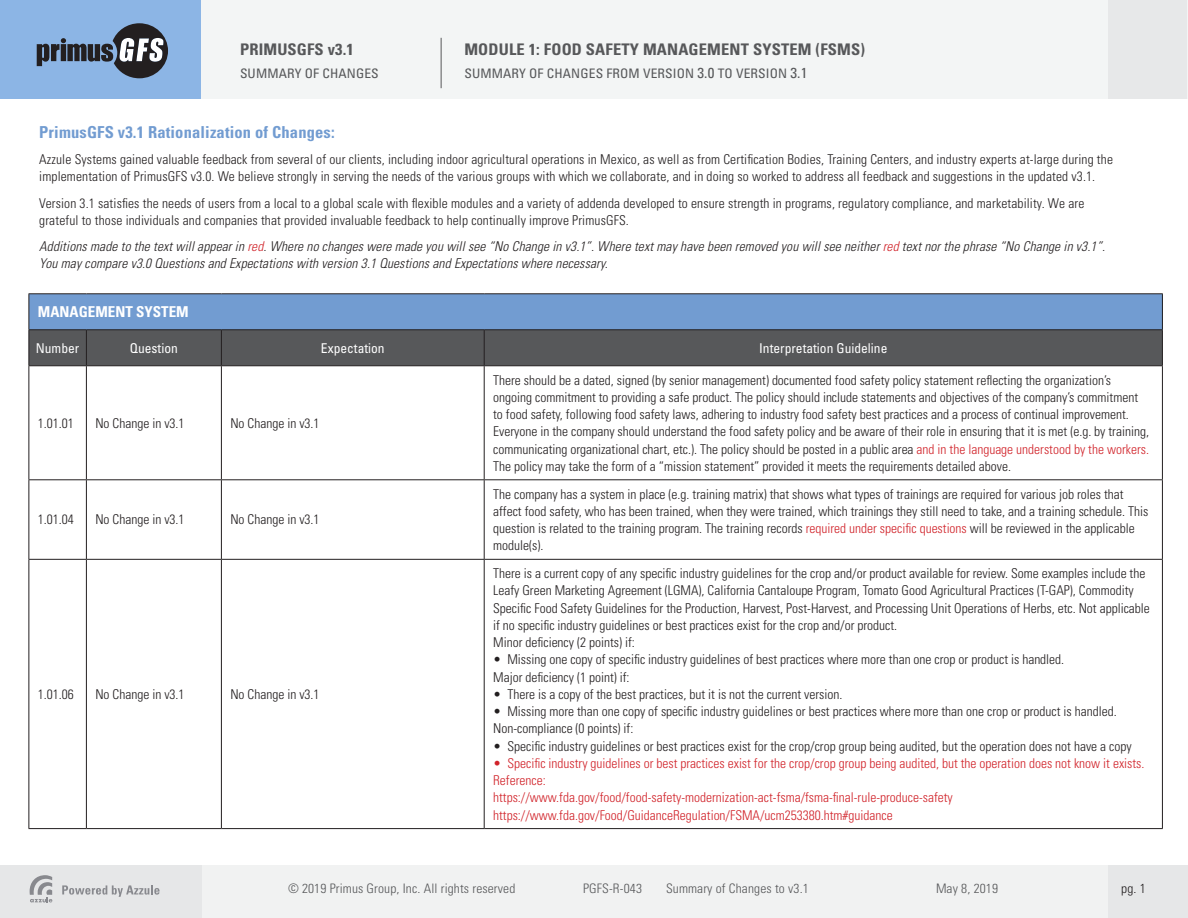
<style>
.page{position:relative;width:1188px;height:918px;background:#fff}
.page>*{position:absolute;margin:0;border:0;box-sizing:border-box;transform-origin:0 0}
.t1{font:700 condensed 16.5px "Univers LT Std";letter-spacing:.01em;color:#729cd1}
.t2{font:700 condensed 16.05px "Univers LT Std";letter-spacing:.01em;color:#57585a}
.t3{font:700 condensed 15px "Univers LT Std";color:#fff}
.t4{font:300 condensed 13.5px/17.2px "Univers LT Std";color:#231f20}
.t5{font:300 condensed 13.5px/17.2px "Univers LT Std";color:#d1232a}
.t6{font:italic 300 condensed 13.5px/17.2px "Univers LT Std";letter-spacing:.01em;color:#231f20}
.t7{font:condensed 13.5px "Univers LT Std";color:#fff}
.t8{font:300 condensed 13.05px "Univers LT Std";letter-spacing:.01em;color:#57585a}
.t9{font:condensed 13.05px "Univers LT Std";letter-spacing:.01em;color:#57585a}
.t10{font:300 condensed 13.05px "Univers LT Std";color:#231f20}
.s1{font-size:14.55px}
.s2{color:#d1232a}
</style>
<div class="page">
<div style="left:0;top:865px;width:924px;height:53px;background:#f1f2f2"></div>
<div style="left:0;top:865px;width:201px;height:53px;background:#e6e7e8"></div>
<svg style="left:62px;top:885px;width:98px;height:12px"></svg>
<svg style="left:30px;top:875px;width:22px;height:27px"></svg>
<div style="left:573px;top:865px;width:615px;height:53px;background:#f1f2f2"></div>
<div style="left:1109px;top:865px;width:79px;height:53px;background:#e6e7e8"></div>
<div style="left:0;top:0;width:833px;height:99px;background:#f3f5f5"></div>
<div style="left:0;top:0;width:201px;height:99px;background:#8cb5e5"></div>
<svg style="left:37px;top:23px;width:131px;height:55px"></svg>
<div style="left:603px;top:0;width:584px;height:99px;background:#f3f5f5"></div>
<div style="left:1108px;top:0;width:79px;height:99px;background:#e7e8e9"></div>
<hr style="left:441px;top:38px;width:1px;height:50px;background:#57585a">
<div style="left:29px;top:294px;width:1133px;height:36px;background:#729cd1"></div>
<div style="left:29px;top:330px;width:1133px;height:35px;background:#57585a"></div>
<hr style="left:28px;top:293px;width:58px;height:1px;background:#231f20">
<hr style="left:28px;top:294px;width:1px;height:35px;background:#231f20">
<hr style="left:86px;top:293px;width:135px;height:1px;background:#231f20">
<hr style="left:221px;top:293px;width:263px;height:1px;background:#231f20">
<hr style="left:484px;top:293px;width:679px;height:1px;background:#231f20">
<hr style="left:1162px;top:294px;width:1px;height:35px;background:#231f20">
<hr style="left:28px;top:329px;width:58px;height:1px;background:#231f20">
<hr style="left:28px;top:330px;width:1px;height:35px;background:#231f20">
<hr style="left:86px;top:329px;width:135px;height:1px;background:#231f20">
<hr style="left:86px;top:330px;width:1px;height:35px;background:#231f20">
<hr style="left:221px;top:329px;width:263px;height:1px;background:#231f20">
<hr style="left:221px;top:330px;width:1px;height:35px;background:#231f20">
<hr style="left:484px;top:329px;width:679px;height:1px;background:#231f20">
<hr style="left:484px;top:330px;width:1px;height:35px;background:#231f20">
<hr style="left:1162px;top:330px;width:1px;height:35px;background:#231f20">
<hr style="left:28px;top:365px;width:58px;height:1px;background:#231f20">
<hr style="left:28px;top:366px;width:1px;height:113px;background:#231f20">
<hr style="left:86px;top:365px;width:135px;height:1px;background:#231f20">
<hr style="left:86px;top:366px;width:1px;height:113px;background:#231f20">
<hr style="left:221px;top:365px;width:263px;height:1px;background:#231f20">
<hr style="left:221px;top:366px;width:1px;height:113px;background:#231f20">
<hr style="left:484px;top:365px;width:679px;height:1px;background:#231f20">
<hr style="left:484px;top:366px;width:1px;height:113px;background:#231f20">
<hr style="left:1162px;top:366px;width:1px;height:113px;background:#231f20">
<hr style="left:28px;top:479px;width:58px;height:1px;background:#231f20">
<hr style="left:28px;top:480px;width:1px;height:79px;background:#231f20">
<hr style="left:86px;top:479px;width:135px;height:1px;background:#231f20">
<hr style="left:86px;top:480px;width:1px;height:79px;background:#231f20">
<hr style="left:221px;top:479px;width:263px;height:1px;background:#231f20">
<hr style="left:221px;top:480px;width:1px;height:79px;background:#231f20">
<hr style="left:484px;top:479px;width:679px;height:1px;background:#231f20">
<hr style="left:484px;top:480px;width:1px;height:79px;background:#231f20">
<hr style="left:1162px;top:480px;width:1px;height:79px;background:#231f20">
<hr style="left:28px;top:559px;width:58px;height:1px;background:#231f20">
<hr style="left:28px;top:560px;width:1px;height:268px;background:#231f20">
<hr style="left:86px;top:559px;width:135px;height:1px;background:#231f20">
<hr style="left:86px;top:560px;width:1px;height:268px;background:#231f20">
<hr style="left:221px;top:559px;width:263px;height:1px;background:#231f20">
<hr style="left:221px;top:560px;width:1px;height:268px;background:#231f20">
<hr style="left:484px;top:559px;width:679px;height:1px;background:#231f20">
<hr style="left:484px;top:560px;width:1px;height:268px;background:#231f20">
<hr style="left:1162px;top:560px;width:1px;height:268px;background:#231f20">
<hr style="left:28px;top:828px;width:58px;height:1px;background:#231f20">
<hr style="left:86px;top:828px;width:135px;height:1px;background:#231f20">
<hr style="left:221px;top:828px;width:263px;height:1px;background:#231f20">
<hr style="left:484px;top:828px;width:679px;height:1px;background:#231f20">
<p class="t2" style="left:240px;top:40px;width:115px">PRIMUSGFS v3.1</p>
<p class="t9" style="left:240px;top:65px;width:140px">SUMMARY OF CHANGES</p>
<p class="t2" style="left:464px;top:40px;width:402px">MODULE 1: FOOD SAFETY MANAGEMENT SYSTEM (FSMS)</p>
<p class="t9" style="left:464px;top:65px;width:345px">SUMMARY OF CHANGES FROM VERSION <span class="s1">3.0</span> TO VERSION <span class="s1">3.1</span></p>
<p class="t1" style="left:39px;top:122px;width:297px">PrimusGFS v3.1 Rationalization of Changes:</p>
<p class="t4" style="left:39px;top:151px;width:1075px">Azzule Systems gained valuable feedback from several of our clients, including indoor agricultural operations in Mexico, as well as from Certification Bodies, Training Centers, and industry experts at-large during the implementation of PrimusGFS v3.0. We believe strongly in serving the needs of the various groups with which we collaborate, and in doing so worked to address all feedback and suggestions in the updated v3.1.</p>
<p class="t4" style="left:39px;top:194px;width:1047px">Version 3.1 satisfies the needs of users from a local to a global scale with flexible modules and a variety of addenda developed to ensure strength in programs, regulatory compliance, and marketability. We are grateful to those individuals and companies that provided invaluable feedback to help continually improve PrimusGFS.</p>
<p class="t6" style="left:39px;top:238px;width:1067px">Additions made to the text will appear in <span class="s2">red</span>. Where no changes were made you will see “No Change in v3.1”. Where text may have been removed you will see neither <span class="s2">red</span> text nor the phrase “No Change in v3.1”.<br>You may compare v3.0 Questions and Expectations with version 3.1 Questions and Expectations where necessary.</p>
<p class="t3" style="left:38px;top:303px;width:152px">MANAGEMENT SYSTEM</p>
<p class="t7" style="left:36px;top:339px;width:45px">Number</p>
<p class="t7" style="left:130px;top:339px;width:49px">Question</p>
<p class="t7" style="left:321px;top:339px;width:65px">Expectation</p>
<p class="t7" style="left:759px;top:339px;width:130px">Interpretation Guideline</p>
<p class="t4" style="left:38px;top:414px;width:37px">1.01.01</p>
<p class="t4" style="left:95px;top:414px;width:91px">No Change in v3.1</p>
<p class="t4" style="left:230px;top:414px;width:91px">No Change in v3.1</p>
<p class="t4" style="left:38px;top:511px;width:37px">1.01.04</p>
<p class="t4" style="left:95px;top:511px;width:91px">No Change in v3.1</p>
<p class="t4" style="left:230px;top:511px;width:91px">No Change in v3.1</p>
<p class="t4" style="left:38px;top:685px;width:37px">1.01.06</p>
<p class="t4" style="left:95px;top:685px;width:91px">No Change in v3.1</p>
<p class="t4" style="left:230px;top:685px;width:91px">No Change in v3.1</p>
<p class="t4" style="left:493px;top:371px;width:657px">There should be a dated, signed (by senior management) documented food safety policy statement reflecting the organization’s ongoing commitment to providing a safe product. The policy should include statements and objectives of the company’s commitment to food safety, following food safety laws, adhering to industry food safety best practices and a process of continual improvement.<br>Everyone in the company should understand the food safety policy and be aware of their role in ensuring that it is met (e.g. by training, communicating organizational chart, etc.). The policy should be posted in a public area <span class="s2">and in the language understood by the workers.<br></span>The policy may take the form of a “mission statement” provided it meets the requirements detailed above.</p>
<p class="t4" style="left:493px;top:485px;width:657px">The company has a system in place (e.g. training matrix) that shows what types of trainings are required for various job roles that affect food safety, who has been trained, when they were trained, which trainings they still need to take, and a training schedule. This question is related to the training program. The training records <span class="s2">required under specific questions</span> will be reviewed in the applicable module(s).</p>
<p class="t4" style="left:493px;top:565px;width:658px">There is a current copy of any specific industry guidelines for the crop and/or product available for review. Some examples include the Leafy Green Marketing Agreement (LGMA), California Cantaloupe Program, Tomato Good Agricultural Practices (T-GAP), Commodity Specific Food Safety Guidelines for the Production, Harvest, Post-Harvest, and Processing Unit Operations of Herbs, etc. Not applicable if no specific industry guidelines or best practices exist for the crop and/or product.<br>Minor deficiency (2 points) if:</p>
<p class="t4" style="left:493px;top:651px;width:573px">• Missing one copy of specific industry guidelines of best practices where more than one crop or product is handled.<br>Major deficiency (1 point) if:</p>
<p class="t4" style="left:493px;top:686px;width:351px">• There is a copy of the best practices, but it is not the current version.</p>
<p class="t4" style="left:493px;top:703px;width:625px">• Missing more than one copy of specific industry guidelines or best practices where more than one crop or product is handled.<br>Non-compliance (0 points) if:</p>
<p class="t4" style="left:493px;top:737px;width:640px">• Specific industry guidelines or best practices exist for the crop/crop group being audited, but the operation does not have a copy</p>
<p class="t5" style="left:493px;top:755px;width:653px">• Specific industry guidelines or best practices exist for the crop/crop group being audited, but the operation does not know it exists.<br>Reference:<br>https://www.fda.gov/food/food-safety-modernization-act-fsma/fsma-final-rule-produce-safety https://www.fda.gov/Food/GuidanceRegulation/FSMA/ucm253380.htm#guidance</p>
<p class="t8" style="left:288px;top:881px;width:229px">© 2019 Primus Group, Inc. All rights reserved</p>
<p class="t8" style="left:583px;top:881px;width:60px">PGFS-R-043</p>
<p class="t8" style="left:666px;top:881px;width:144px">Summary of Changes to v3.1</p>
<p class="t8" style="left:936px;top:881px;width:64px">May 8, 2019</p>
<p class="t10" style="left:1121px;top:881px;width:26px">pg. 1</p>
</div>
